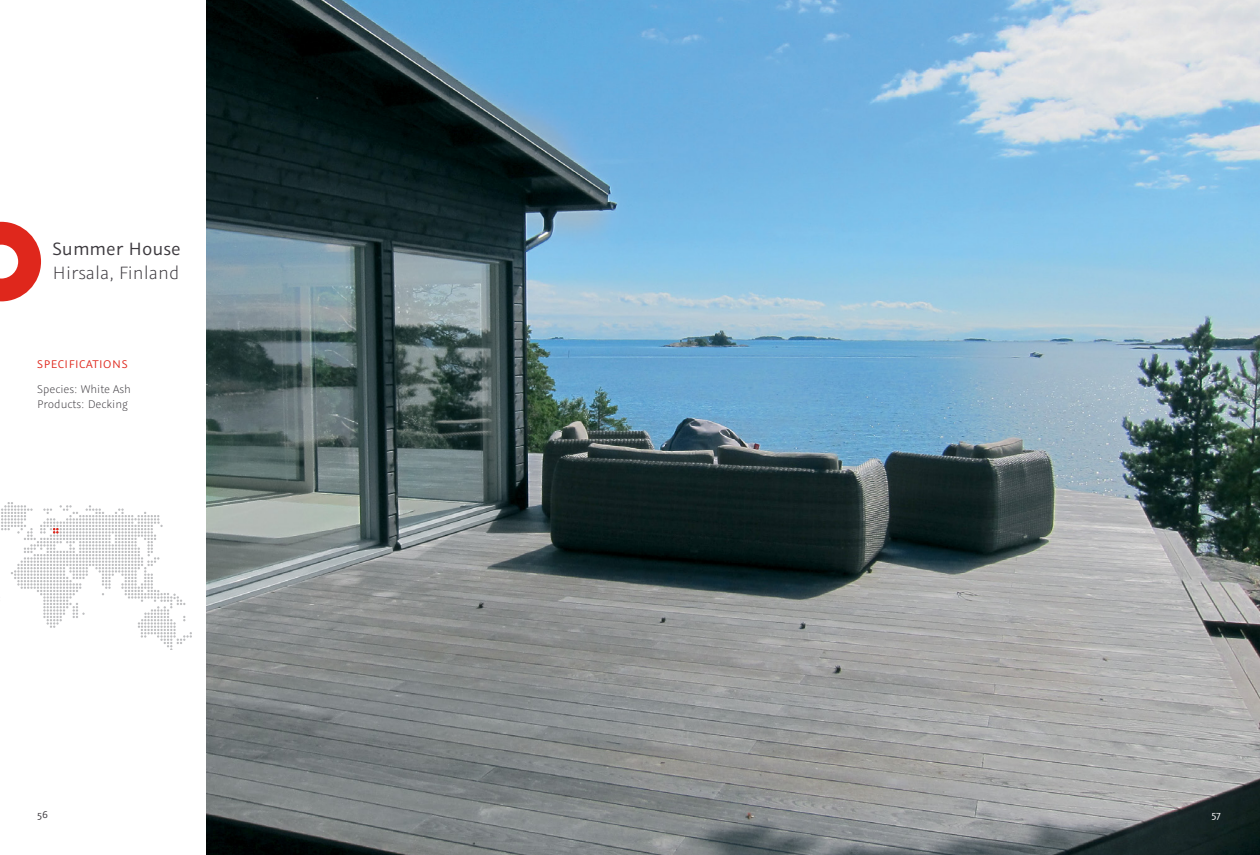
<style>
.page{position:relative;width:1260px;height:855px;background:#fff}
.page>*{position:absolute;margin:0;border:0;box-sizing:border-box;transform-origin:0 0}
.t1{font:300 20px "Graublau Sans";color:#3c393e}
.t2{font:20px "Graublau Sans";color:#3c393e}
.t3{font:300 12.5px/15px "Graublau Sans";color:#3c393e}
.t4{font:12.5px "Graublau Sans";letter-spacing:.05em;color:#df271c}
.t5{font:11.25px "Graublau Sans";color:#3c393e}
.t6{font:11.25px "Graublau Sans";color:#fff}
</style>
<div class="page">
<img style="left:206px;top:0;width:1054px;height:855px">
<svg style="left:0;top:222px;width:41px;height:79px"></svg>
<svg style="left:1px;top:502px;width:191px;height:148px"></svg>
<h1 class="t2" style="left:53px;top:237px;width:130px">Summer House</h1>
<h1 class="t1" style="left:53px;top:261px;width:128px">Hirsala, Finland</h1>
<p class="t4" style="left:37px;top:357px;width:92px">SPECIFICATIONS</p>
<p class="t3" style="left:37px;top:382px;width:95px">Species: White Ash<br>Products: Decking</p>
<p class="t5" style="left:37px;top:808px;width:12px">56</p>
<p class="t6" style="left:1211px;top:808px;width:11px">57</p>
</div>
